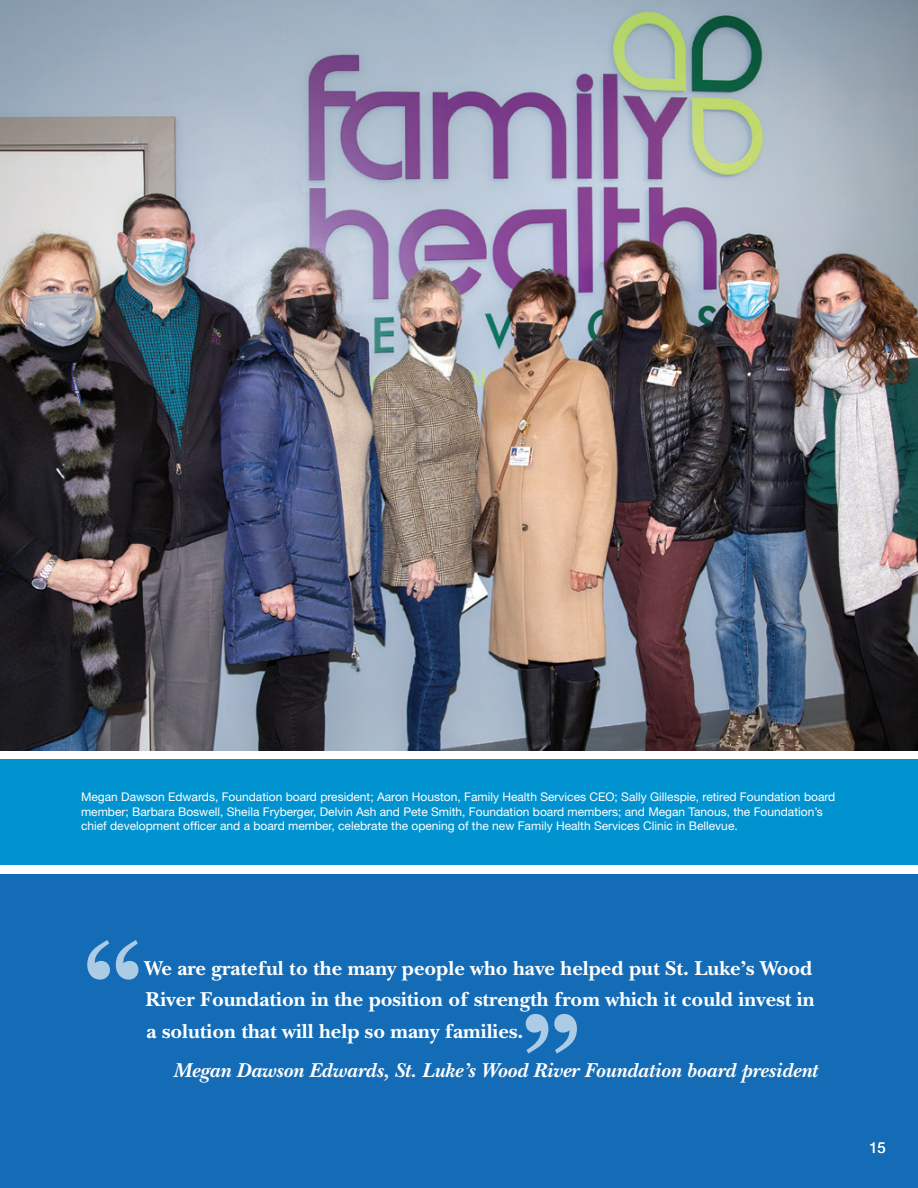
<style>
.page{position:relative;width:918px;height:1188px;background:#fff}
.page>*{position:absolute;margin:0;border:0;box-sizing:border-box;transform-origin:0 0}
.t1{font:700 127.5px "New Baskerville";color:#fff}
.Big_Quote{font:700 21px/31.5px "New Baskerville";color:#fff;text-align:justify}
.Big_Quote_Name{font:italic 700 21px "New Baskerville";color:#fff}
.t2{font:15px "Helvetica Neue LT Pro";color:#fff}
.caption_rev{font:12px/14.4px "Helvetica Neue LT Pro";color:#fff}
</style>
<div class="page">
<div style="left:0;top:875px;width:918px;height:313px;background:#156cb6"></div>
<div style="left:0;top:759px;width:918px;height:105px;background:#0093d0"></div>
<img style="left:0;top:0;width:918px;height:751px">
<p class="caption_rev" style="left:81px;top:790px;width:756px">Megan Dawson Edwards, Foundation board president; Aaron Houston, Family Health Services CEO; Sally Gillespie, retired Foundation board member; Barbara Boswell, Sheila Fryberger, Delvin Ash and Pete Smith, Foundation board members; and Megan Tanous, the Foundation’s chief development officer and a board member, celebrate the opening of the new Family Health Services Clinic in Bellevue.</p>
<h1 class="t1" style="left:81px;top:910px;width:65px">“</h1>
<p class="Big_Quote" style="left:145px;top:952px;width:672px">We are grateful to the many people who have helped put St. Luke’s Wood River Foundation in the position of strength from which it could invest in a solution that will help so many families.</p>
<p class="Big_Quote_Name" style="left:173px;top:1058px;width:646px">Megan Dawson Edwards, St. Luke’s Wood River Foundation board president</p>
<h1 class="t1" style="left:519px;top:984px;width:65px">”</h1>
<p class="t2" style="left:869px;top:1138px;width:18px">15</p>
</div>
